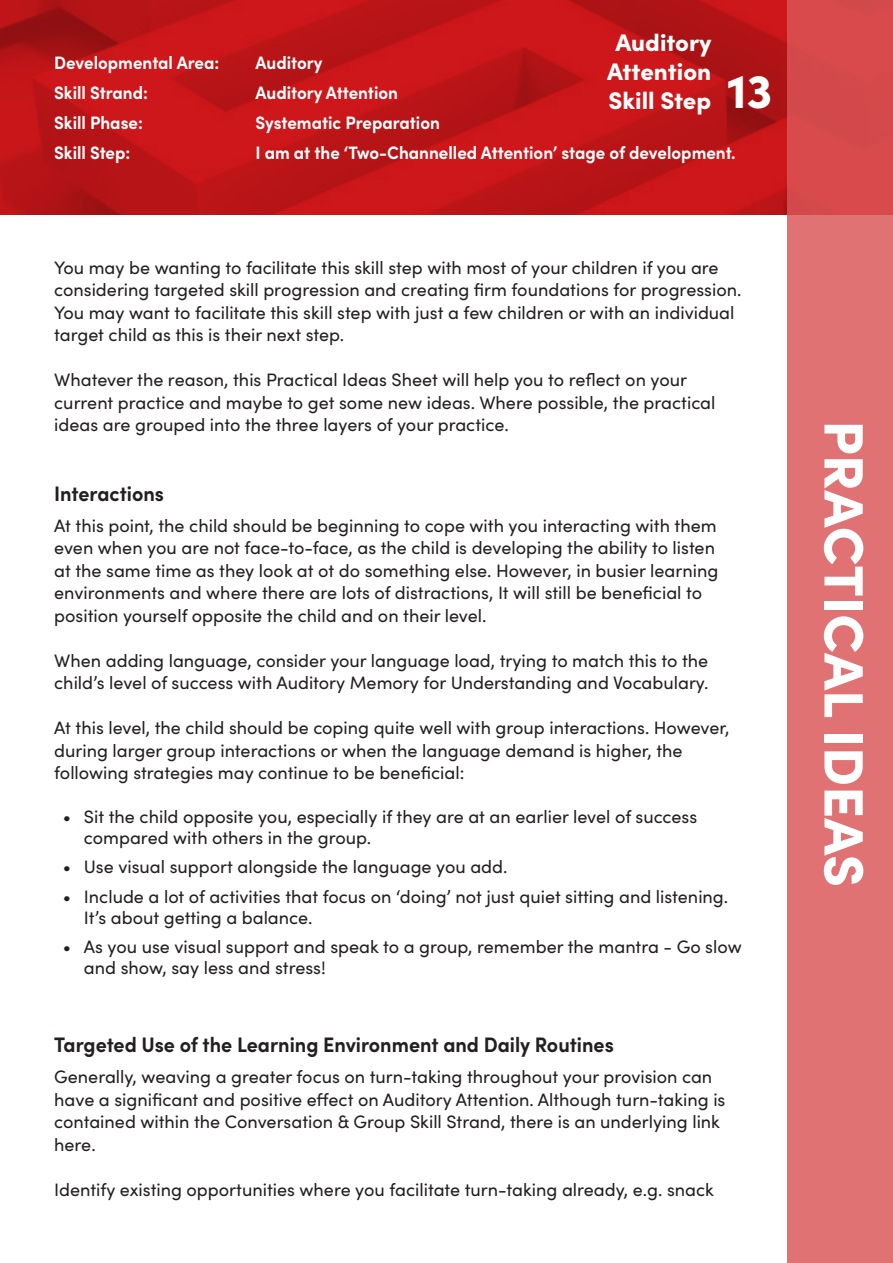
<style>
.page{position:relative;width:893px;height:1263px;background:#fff}
.page>*{position:absolute;margin:0;border:0;box-sizing:border-box;transform-origin:0 0}
.t1{font:900 55.5px "Sofia Pro";color:#fff}
.t2{font:900 48px "Sofia Pro";color:#fff}
.t3{font:900 24px "Sofia Pro";color:#fff}
.Sub_Header{font:700 21px "Sofia Pro";color:#231f20;scale:.94 1}
.t4{font:18px/22.5px "Sofia Pro";color:#231f20}
.t5{font:700 18px "Sofia Pro";color:#fff;scale:.94 1}
</style>
<div class="page">
<img style="left:0;top:0;width:787px;height:215px">
<svg style="left:787px;top:0;width:106px;height:1263px;background:#df6b6c"></svg>
<p class="t3" style="left:615px;top:24px;width:98px">Auditory</p>
<p class="t3" style="left:607px;top:53px;width:106px">Attention</p>
<p class="t3" style="left:609px;top:82px;width:104px">Skill Step</p>
<p class="t5" style="left:54px;top:49px;width:177px">Developmental Area:</p>
<p class="t5" style="left:255px;top:49px;width:73px">Auditory</p>
<p class="t5" style="left:54px;top:79px;width:101px">Skill Strand:</p>
<p class="t5" style="left:255px;top:79px;width:153px">Auditory Attention</p>
<p class="t5" style="left:54px;top:109px;width:96px">Skill Phase:</p>
<p class="t5" style="left:255px;top:109px;width:198px">Systematic Preparation</p>
<p class="t5" style="left:54px;top:139px;width:83px">Skill Step:</p>
<p class="t5" style="left:255px;top:139px;width:512px">I am at the ‘Two-Channelled Attention’ stage of development.</p>
<p class="t2" style="left:727px;top:53px;width:47px">13</p>
<p class="t4" style="left:54px;top:255px;width:689px">You may be wanting to facilitate this skill step with most of your children if you are considering targeted skill progression and creating firm foundations for progression.<br>You may want to facilitate this skill step with just a few children or with an individual target child as this is their next step.</p>
<p class="t4" style="left:54px;top:368px;width:663px">Whatever the reason, this Practical Ideas Sheet will help you to reflect on your current practice and maybe to get some new ideas. Where possible, the practical ideas are grouped into the three layers of your practice.</p>
<p class="Sub_Header" style="left:54px;top:477px;width:118px">Interactions</p>
<p class="t4" style="left:54px;top:513px;width:666px">At this point, the child should be beginning to cope with you interacting with them even when you are not face-to-face, as the child is developing the ability to listen at the same time as they look at ot do something else. However, in busier learning environments and where there are lots of distractions, It will still be beneficial to position yourself opposite the child and on their level.</p>
<p class="t4" style="left:54px;top:648px;width:656px">When adding language, consider your language load, trying to match this to the child’s level of success with Auditory Memory for Understanding and Vocabulary.</p>
<p class="t4" style="left:54px;top:716px;width:677px">At this level, the child should be coping quite well with group interactions. However, during larger group interactions or when the language demand is higher, the following strategies may continue to be beneficial:</p>
<p class="t4" style="left:84px;top:805px;width:615px;line-height:21px;text-indent:-21px">• Sit the child opposite you, especially if they are at an earlier level of success compared with others in the group.</p>
<p class="t4" style="left:63px;top:855px;width:446px">• Use visual support alongside the language you add.</p>
<p class="t4" style="left:84px;top:885px;width:646px;line-height:21px;text-indent:-21px">• Include a lot of activities that focus on ‘doing’ not just quiet sitting and listening.<br>It’s about getting a balance.</p>
<p class="t4" style="left:84px;top:935px;width:659px;line-height:21px;text-indent:-21px">• As you use visual support and speak to a group, remember the mantra - Go slow and show, say less and stress!</p>
<p class="Sub_Header" style="left:54px;top:1028px;width:597px">Targeted Use of the Learning Environment and Daily Routines</p>
<p class="t4" style="left:54px;top:1064px;width:673px">Generally, weaving a greater focus on turn-taking throughout your provision can have a significant and positive effect on Auditory Attention. Although turn-taking is contained within the Conversation &amp; Group Skill Strand, there is an underlying link here.</p>
<p class="t4" style="left:54px;top:1177px;width:661px">Identify existing opportunities where you facilitate turn-taking already, e.g. snack</p>
<p class="t1" style="left:888px;top:420px;width:468px;rotate:90deg">PRACTICAL IDEAS</p>
</div>
